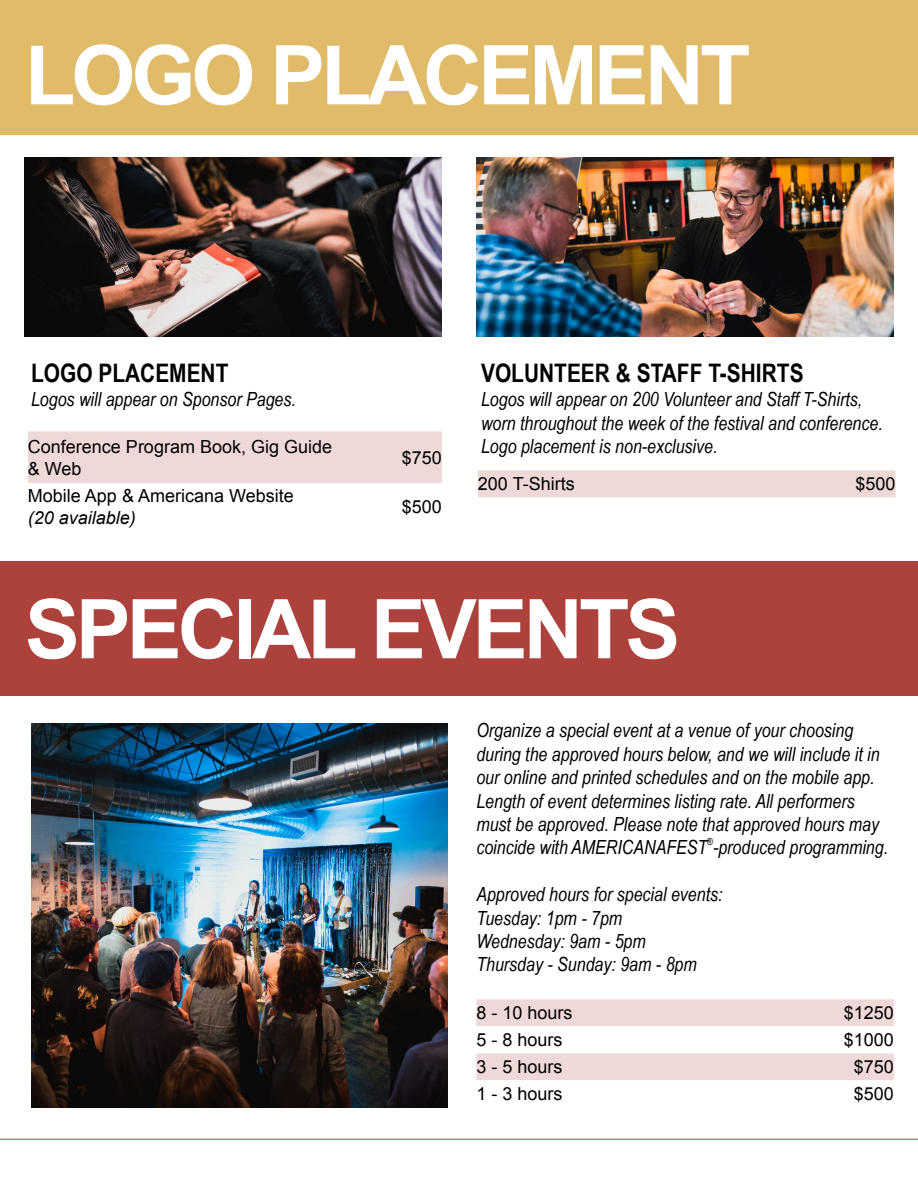
<style>
.page{position:relative;width:918px;height:1188px;background:#fff}
.page>*{position:absolute;margin:0;border:0;box-sizing:border-box;transform-origin:0 0}
.t1{font:700 82.5px "Arial";letter-spacing:-.05em;color:#fff}
.t2{font:700 25.5px "Arial Narrow";color:#000}
.t3{font:italic 19.5px/23.4px "Arial Narrow";color:#000}
.t4{font:18px/21.6px "Arial";color:#000}
.t5{font:italic 18px "Arial";color:#000}
.t6{font:italic 9.75px "Arial Narrow";color:#000}
</style>
<div class="page">
<div style="left:0;top:0;width:918px;height:134px;background:#e0bb6a"></div>
<img style="left:25px;top:157px;width:417px;height:179px">
<img style="left:476px;top:157px;width:418px;height:179px">
<div style="left:28px;top:431px;width:414px;height:52px;background:#efd9d8"></div>
<div style="left:478px;top:470px;width:418px;height:27px;background:#efd9d8"></div>
<div style="left:0;top:562px;width:918px;height:134px;background:#ad423c"></div>
<img style="left:31px;top:723px;width:417px;height:384px">
<svg style="left:476px;top:999px;width:418px;height:81px"></svg>
<hr style="left:0;top:1139px;width:918px;height:1px;background:#ad423c">
<h1 class="t1" style="left:25px;top:20px;width:727px">LOGO PLACEMENT</h1>
<h2 class="t2" style="left:31px;top:354px;width:199px">LOGO PLACEMENT</h2>
<p class="t3" style="left:31px;top:388px;width:266px">Logos will appear on Sponsor Pages.</p>
<p class="t4" style="left:28px;top:436px;width:306px">Conference Program Book, Gig Guide &amp; Web</p>
<p class="t4" style="left:402px;top:447px;width:42px">$750</p>
<p class="t4" style="left:28px;top:485px;width:267px">Mobile App &amp; Americana Website</p>
<p class="t5" style="left:28px;top:506px;width:110px">(20 available)</p>
<p class="t4" style="left:402px;top:496px;width:42px">$500</p>
<h2 class="t2" style="left:481px;top:354px;width:324px">VOLUNTEER &amp; STAFF T-SHIRTS</h2>
<p class="t3" style="left:481px;top:388px;width:403px">Logos will appear on 200 Volunteer and Staff T-Shirts, worn throughout the week of the festival and conference.<br>Logo placement is non-exclusive.</p>
<p class="t4" style="left:478px;top:473px;width:98px">200 T-Shirts</p>
<p class="t4" style="left:855px;top:473px;width:42px">$500</p>
<h1 class="t1" style="left:25px;top:574px;width:657px">SPECIAL EVENTS</h1>
<p class="t3" style="left:476px;top:719px;width:413px">Organize a special event at a venue of your choosing during the approved hours below, and we will include it in our online and printed schedules and on the mobile app.<br>Length of event determines listing rate. All performers must be approved. Please note that approved hours may coincide with AMERICANAFEST -produced programming.</p>
<p class="t6" style="left:707px;top:835px;width:7px">®</p>
<p class="t3" style="left:476px;top:882px;width:248px">Approved hours for special events:<br>Tuesday: 1pm - 7pm<br>Wednesday: 9am - 5pm<br>Thursday - Sunday: 9am - 8pm</p>
<p class="t4" style="left:476px;top:1002px;width:98px">8 - 10 hours</p>
<p class="t4" style="left:844px;top:1002px;width:52px">$1250</p>
<p class="t4" style="left:476px;top:1029px;width:88px">5 - 8 hours</p>
<p class="t4" style="left:844px;top:1029px;width:52px">$1000</p>
<p class="t4" style="left:476px;top:1056px;width:88px">3 - 5 hours</p>
<p class="t4" style="left:854px;top:1056px;width:42px">$750</p>
<p class="t4" style="left:476px;top:1083px;width:88px">1 - 3 hours</p>
<p class="t4" style="left:854px;top:1083px;width:42px">$500</p>
</div>
